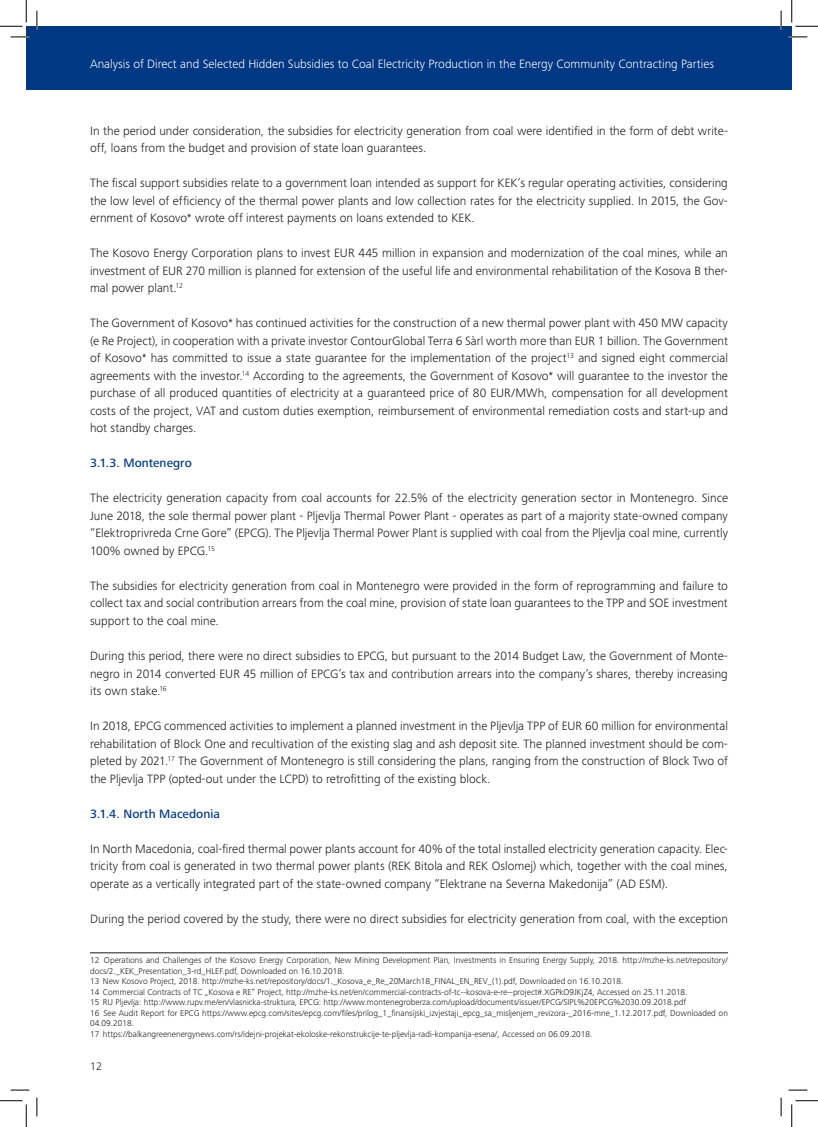
<style>
.page{position:relative;width:818px;height:1127px;background:#fff}
.page>*{position:absolute;margin:0;border:0;box-sizing:border-box;transform-origin:0 0}
.Teksti{font:300 12.5px/17.5px "Frutiger Next Pro";letter-spacing:.005em;color:#1a171c;text-align:justify}
.t1{font:300 12.5px "Frutiger Next Pro";color:#fff}
.Podpodnaslov{font:500 12.5px "Frutiger Next Pro";letter-spacing:.005em;color:#003883}
.t2{font:300 11.25px "Frutiger Next Pro";color:#1a171c}
.Footnotes{font:300 8.75px/10.5px "Frutiger Next Pro";color:#1a171c}
</style>
<div class="page">
<div style="left:26px;top:26px;width:766px;height:64px;background:#003883"></div>
<hr style="left:90px;top:952px;width:638px;height:1px;background:#1a171c">
<svg style="left:11px;top:36px;width:18px;height:2px"></svg>
<svg style="left:788px;top:36px;width:19px;height:2px"></svg>
<svg style="left:11px;top:1089px;width:18px;height:1px"></svg>
<svg style="left:788px;top:1089px;width:19px;height:1px"></svg>
<svg style="left:36px;top:11px;width:2px;height:18px"></svg>
<svg style="left:36px;top:1097px;width:2px;height:18px"></svg>
<svg style="left:780px;top:11px;width:2px;height:18px"></svg>
<svg style="left:780px;top:1097px;width:2px;height:18px"></svg>
<svg style="left:0;top:0;width:27px;height:27px"></svg>
<svg style="left:0;top:1100px;width:27px;height:26px"></svg>
<svg style="left:791px;top:0;width:27px;height:27px"></svg>
<svg style="left:791px;top:1100px;width:27px;height:26px"></svg>
<p class="t1" style="left:90px;top:57px;width:625px">Analysis of Direct and Selected Hidden Subsidies to Coal Electricity Production in the Energy Community Contracting Parties</p>
<p class="Teksti" style="left:90px;top:122px;width:639px">In the period under consideration, the subsidies for electricity generation from coal were identified in the form of debt write&shy;off, loans from the budget and provision of state loan guarantees.</p>
<p class="Teksti" style="left:90px;top:174px;width:639px">The fiscal support subsidies relate to a government loan intended as support for KEK’s regular operating activities, considering the low level of efficiency of the thermal power plants and low collection rates for the electricity supplied. In 2015, the Gov&shy;ernment of Kosovo* wrote off interest payments on loans extended to KEK.</p>
<p class="Teksti" style="left:90px;top:244px;width:639px">The Kosovo Energy Corporation plans to invest EUR 445 million in expansion and modernization of the coal mines, while an investment of EUR 270 million is planned for extension of the useful life and environmental rehabilitation of the Kosova B ther&shy;mal power plant.<sup>12</sup></p>
<p class="Teksti" style="left:90px;top:314px;width:639px">The Government of Kosovo* has continued activities for the construction of a new thermal power plant with 450 MW capacity (e Re Project), in cooperation with a private investor ContourGlobal Terra 6 Sàrl worth more than EUR 1 billion. The Government of Kosovo* has committed to issue a state guarantee for the implementation of the project<sup>13</sup> and signed eight commercial agreements with the investor.<sup>14</sup> According to the agreements, the Government of Kosovo* will guarantee to the investor the purchase of all produced quantities of electricity at a guaranteed price of 80 EUR/MWh, compensation for all development costs of the project, VAT and custom duties exemption, reimbursement of environmental remediation costs and start-up and hot standby charges.</p>
<p class="Podpodnaslov" style="left:90px;top:456px;width:103px">3.1.3. Montenegro</p>
<p class="Teksti" style="left:90px;top:489px;width:639px">The electricity generation capacity from coal accounts for 22.5% of the electricity generation sector in Montenegro. Since June 2018, the sole thermal power plant - Pljevlja Thermal Power Plant - operates as part of a majority state-owned company “Elektroprivreda Crne Gore” (EPCG). The Pljevlja Thermal Power Plant is supplied with coal from the Pljevlja coal mine, currently 100% owned by EPCG.<sup>15</sup></p>
<p class="Teksti" style="left:90px;top:577px;width:639px">The subsidies for electricity generation from coal in Montenegro were provided in the form of reprogramming and failure to collect tax and social contribution arrears from the coal mine, provision of state loan guarantees to the TPP and SOE investment support to the coal mine.</p>
<p class="Teksti" style="left:90px;top:647px;width:639px">During this period, there were no direct subsidies to EPCG, but pursuant to the 2014 Budget Law, the Government of Monte&shy;negro in 2014 converted EUR 45 million of EPCG’s tax and contribution arrears into the company’s shares, thereby increasing its own stake.<sup>16</sup></p>
<p class="Teksti" style="left:90px;top:717px;width:639px">In 2018, EPCG commenced activities to implement a planned investment in the Pljevlja TPP of EUR 60 million for environmental rehabilitation of Block One and recultivation of the existing slag and ash deposit site. The planned investment should be com&shy;pleted by 2021.<sup>17</sup> The Government of Montenegro is still considering the plans, ranging from the construction of Block Two of the Pljevlja TPP (opted-out under the LCPD) to retrofitting of the existing block.</p>
<p class="Podpodnaslov" style="left:90px;top:806px;width:131px">3.1.4. North Macedonia</p>
<p class="Teksti" style="left:90px;top:839px;width:639px">In North Macedonia, coal-fired thermal power plants account for 40% of the total installed electricity generation capacity. Elec&shy;tricity from coal is generated in two thermal power plants (REK Bitola and REK Oslomej) which, together with the coal mines, operate as a vertically integrated part of the state-owned company “Elektrane na Severna Makedonija” (AD ESM).</p>
<p class="Teksti" style="left:90px;top:909px;width:639px">During the period covered by the study, there were no direct subsidies for electricity generation from coal, with the exception</p>
<p class="Footnotes" style="left:90px;top:954px;width:639px">12 Operations and Challenges of the Kosovo Energy Corporation, New Mining Development Plan, Investments in Ensuring Energy Supply, 2018. http://mzhe-ks.net/repository/ docs/2._KEK_Presentation_3-rd_HLEF.pdf, Downloaded on 16.10.2018.</p>
<p class="Footnotes" style="left:90px;top:975px;width:535px">13 New Kosovo Project, 2018. http://mzhe-ks.net/repository/docs/1._Kosova_e_Re_20March18_FINAL_EN_REV_(1).pdf, Downloaded on 16.10.2018.</p>
<p class="Footnotes" style="left:90px;top:986px;width:599px">14 Commercial Contracts of TC „Kosova e RE“ Project, http://mzhe-ks.net/en/commercial-contracts-of-tc--kosova-e-re--project#.XGPkO9JKjZ4, Accessed on 25.11.2018.</p>
<p class="Footnotes" style="left:90px;top:996px;width:598px">15 RU Pljevlja: http://www.rupv.me/en/vlasnicka-struktura, EPCG: http://www.montenegroberza.com/upload/documents/issuer/EPCG/SIPL%20EPCG%2030.09.2018.pdf</p>
<p class="Footnotes" style="left:90px;top:1007px;width:639px">16 See Audit Report for EPCG https://www.epcg.com/sites/epcg.com/files/prilog_1_finansijski_izvjestaji_epcg_sa_misljenjem_revizora-_2016-mne_1.12.2017.pdf, Downloaded on<br>04.09.2018.</p>
<p class="Footnotes" style="left:90px;top:1028px;width:504px">17 https://balkangreenenergynews.com/rs/idejni-projekat-ekoloske-rekonstrukcije-te-pljevlja-radi-kompanija-esena/, Accessed on 06.09.2018.</p>
<p class="t2" style="left:90px;top:1059px;width:13px">12</p>
</div>
